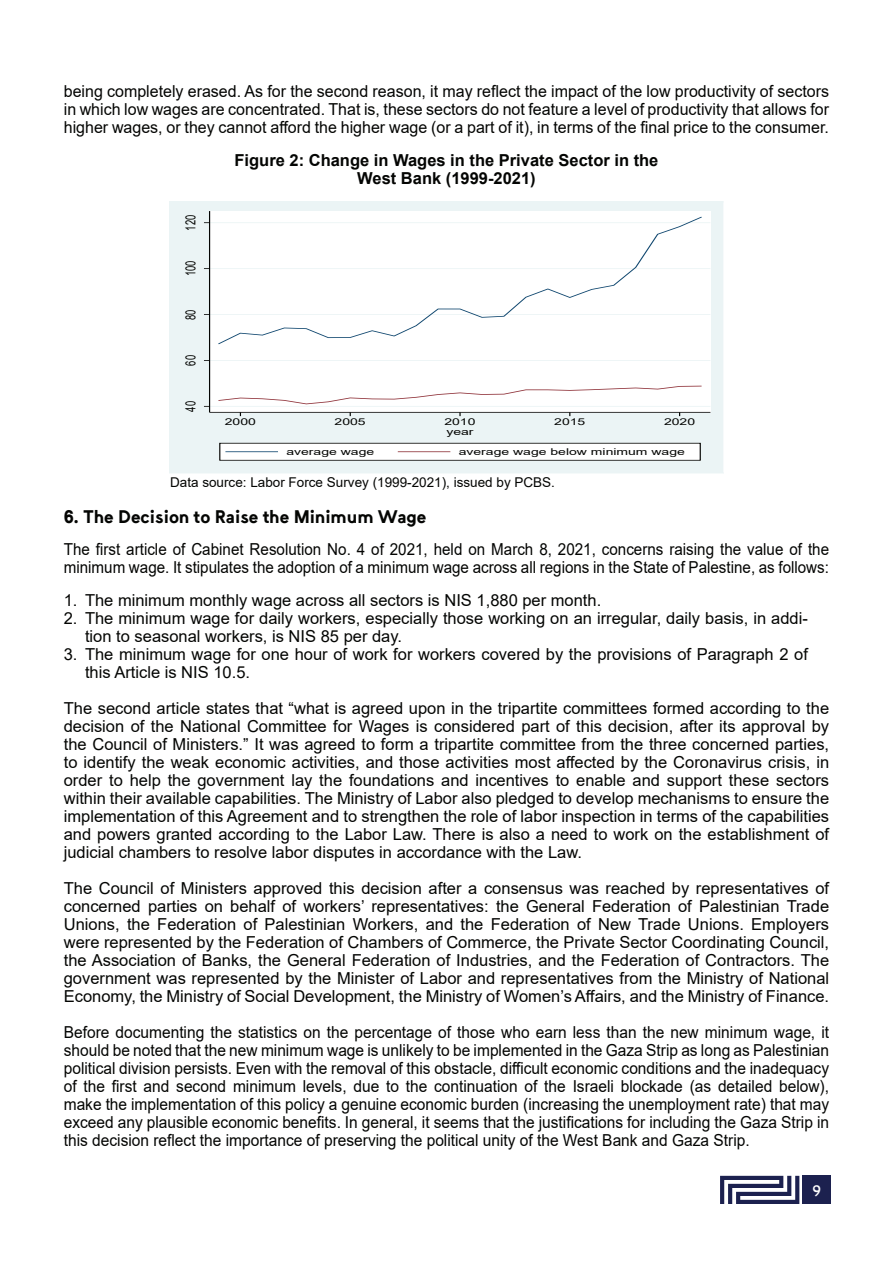
<style>
.page{position:relative;width:893px;height:1263px;background:#fff}
.page>*{position:absolute;margin:0;border:0;box-sizing:border-box;transform-origin:0 0}
.t1{font:700 18px "Careem";color:#040503}
.t2{font:18px "Hacen Liner Print out";color:#fff}
.t3{font:16.5px/18px "Arial";color:#040503;text-align:justify}
.t4{font:16.5px/18px "Arial";color:#040503;text-align:justify;scale:.94 1}
.t5{font:16.5px/18px "Arial";color:#040503;scale:.92 1}
.t6{font:700 16.5px/18px "Arial";color:#040503;text-align:center}
.t7{font:13.95px "Arial";color:#040503;scale:.67 1}
.t8{font:13.5px "Arial";color:#040503}
.t9{font:9.45px "Arial";color:#040503;scale:1.49 1}
</style>
<div class="page">
<svg style="left:720px;top:1176px;width:79px;height:28px"></svg>
<div style="left:803px;top:1176px;width:28px;height:28px;background:#1c214f"></div>
<div style="left:170px;top:201px;width:553px;height:272px;background:#ebf4f5"></div>
<div style="left:210px;top:211px;width:500px;height:201px;background:#fff"></div>
<div style="left:210px;top:211px;width:500px;height:201px;border:1px solid #fff"></div>
<hr style="left:210px;top:406px;width:500px;height:1px;background:#ebf4f5">
<hr style="left:210px;top:360px;width:500px;height:1px;background:#ebf4f5">
<hr style="left:210px;top:314px;width:500px;height:1px;background:#ebf4f5">
<hr style="left:210px;top:268px;width:500px;height:1px;background:#ebf4f5">
<hr style="left:210px;top:222px;width:500px;height:1px;background:#ebf4f5">
<svg style="left:218px;top:216px;width:484px;height:129px"></svg>
<svg style="left:218px;top:385px;width:484px;height:20px"></svg>
<hr style="left:209px;top:211px;width:1px;height:201px;background:#040503">
<hr style="left:210px;top:412px;width:500px;height:1px;background:#040503">
<div style="left:219px;top:443px;width:482px;height:17px;background:#fff"></div>
<hr style="left:225px;top:451px;width:53px;height:1px;background:#10476f">
<hr style="left:398px;top:451px;width:52px;height:1px;background:#90343b">
<p class="t3" style="left:64px;top:82px;width:767px">being completely erased. As for the second reason, it may reflect the impact of the low productivity of sectors in which low wages are concentrated. That is, these sectors do not feature a level of productivity that allows for higher wages, or they cannot afford the higher wage (or a part of it), in terms of the final price to the consumer.</p>
<p class="t6" style="left:235px;top:151px;width:425px">Figure 2: Change in Wages in the Private Sector in the<br>West Bank (1999-2021)</p>
<p class="t7" style="left:181px;top:231px;width:25px;rotate:-90deg">120</p>
<p class="t7" style="left:181px;top:276px;width:25px;rotate:-90deg">100</p>
<p class="t7" style="left:181px;top:320px;width:17px;rotate:-90deg">80</p>
<p class="t7" style="left:181px;top:366px;width:17px;rotate:-90deg">60</p>
<p class="t7" style="left:181px;top:412px;width:17px;rotate:-90deg">40</p>
<p class="t9" style="left:225px;top:415px;width:22px">2000</p>
<p class="t9" style="left:335px;top:415px;width:22px">2005</p>
<p class="t9" style="left:444px;top:415px;width:22px">2010</p>
<p class="t9" style="left:554px;top:415px;width:22px">2015</p>
<p class="t9" style="left:664px;top:415px;width:22px">2020</p>
<p class="t9" style="left:446px;top:425px;width:20px">year</p>
<p class="t9" style="left:286px;top:445px;width:60px">average wage</p>
<p class="t9" style="left:459px;top:445px;width:153px">average wage below minimum wage</p>
<p class="t8" style="left:170px;top:473px;width:386px">Data source: Labor Force Survey (1999-2021), issued by PCBS.</p>
<p class="t1" style="left:64px;top:506px;width:364px">6. The Decision to Raise the Minimum Wage</p>
<p class="t5" style="left:64px;top:540px;width:833px">The first article of Cabinet Resolution No. 4 of 2021, held on March 8, 2021, concerns raising the value of the minimum wage. It stipulates the adoption of a minimum wage across all regions in the State of Palestine, as follows:</p>
<p class="t3" style="left:64px;top:591px;width:539px">1. The minimum monthly wage across all sectors is NIS 1,880 per month.</p>
<p class="t3" style="left:85px;top:609px;width:724px;text-indent:-21px">2. The minimum wage for daily workers, especially those working on an irregular, daily basis, in addi&shy;tion to seasonal workers, is NIS 85 per day.</p>
<p class="t3" style="left:85px;top:645px;width:724px;text-indent:-21px">3. The minimum wage for one hour of work for workers covered by the provisions of Paragraph 2 of this Article is NIS 10.5.</p>
<p class="t3" style="left:64px;top:699px;width:767px">The second article states that “what is agreed upon in the tripartite committees formed according to the decision of the National Committee for Wages is considered part of this decision, after its approval by the Council of Ministers.” It was agreed to form a tripartite committee from the three concerned parties, to identify the weak economic activities, and those activities most affected by the Coronavirus crisis, in order to help the government lay the foundations and incentives to enable and support these sectors within their available capabilities. The Ministry of Labor also pledged to develop mechanisms to ensure the implementation of this Agreement and to strengthen the role of labor inspection in terms of the capabilities and powers granted according to the Labor Law. There is also a need to work on the establishment of judicial chambers to resolve labor disputes in accordance with the Law.</p>
<p class="t3" style="left:64px;top:879px;width:767px">The Council of Ministers approved this decision after a consensus was reached by representatives of concerned parties on behalf of workers’ representatives: the General Federation of Palestinian Trade Unions, the Federation of Palestinian Workers, and the Federation of New Trade Unions. Employers were represented by the Federation of Chambers of Commerce, the Private Sector Coordinating Council, the Association of Banks, the General Federation of Industries, and the Federation of Contractors. The government was represented by the Minister of Labor and representatives from the Ministry of National Economy, the Ministry of Social Development, the Ministry of Women’s Affairs, and the Ministry of Finance.</p>
<p class="t4" style="left:64px;top:1023px;width:816px">Before documenting the statistics on the percentage of those who earn less than the new minimum wage, it should be noted that the new minimum wage is unlikely to be implemented in the Gaza Strip as long as Palestinian political division persists. Even with the removal of this obstacle, difficult economic conditions and the inadequacy of the first and second minimum levels, due to the continuation of the Israeli blockade (as detailed below), make the implementation of this policy a genuine economic burden (increasing the unemployment rate) that may exceed any plausible economic benefits. In general, it seems that the justifications for including the Gaza Strip in this decision reflect the importance of preserving the political unity of the West Bank and Gaza Strip.</p>
<p class="t2" style="left:812px;top:1178px;width:10px">9</p>
</div>
